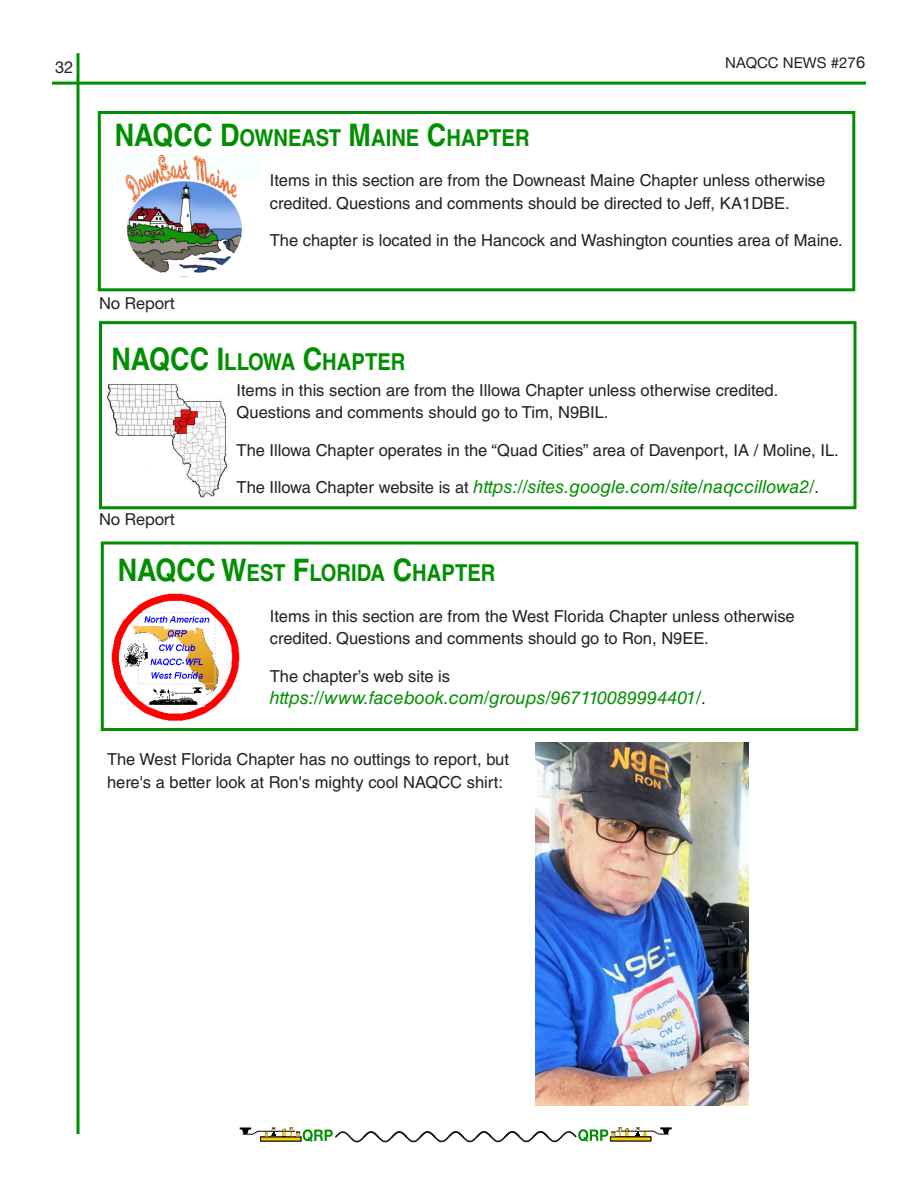
<style>
.page{position:relative;width:918px;height:1188px;background:#fff}
.page>*{position:absolute;margin:0;border:0;box-sizing:border-box;transform-origin:0 0}
.t1{font:700 23.25px "Helvetica LT Std";color:#008f00;scale:.87 1}
.t2{font:italic 18px "Helvetica LT Std";color:#008f00}
.t3{font:16.5px/22.5px "Helvetica LT Std";color:#231f20}
.t4{font:16.5px "Helvetica Neue LT Std";color:#231f20}
.t5{font:15px "Helvetica Neue LT Std";color:#231f20}
.s1{font-size:16.5px}
.s2{font-size:31.05px}
.s3{font-style:normal;font-size:16.5px;color:#231f20}
</style>
<div class="page">
<hr style="left:77px;top:53px;width:3px;height:1081px;background:#008f00">
<hr style="left:52px;top:82px;width:814px;height:3px;background:#008f00">
<img style="left:106px;top:384px;width:122px;height:114px">
<div style="left:99px;top:321px;width:757px;height:188px;border:3px solid #008f00"></div>
<img style="left:535px;top:742px;width:214px;height:363px">
<img style="left:111px;top:593px;width:129px;height:127px">
<div style="left:101px;top:542px;width:757px;height:189px;border:3px solid #008f00"></div>
<img style="left:125px;top:155px;width:117px;height:122px">
<div style="left:98px;top:111px;width:757px;height:180px;border:3px solid #008f00"></div>
<svg style="left:240px;top:1127px;width:432px;height:15px"></svg>
<p class="t4" style="left:55px;top:61px;width:20px">32</p>
<p class="t5" style="left:725px;top:58px;width:141px">NAQCC NEWS #27<span class="s1">6</span></p>
<h1 class="t1" style="left:115px;top:129px;width:479px"><span class="s2">NAQCC D</span>OWNEAST <span class="s2">M</span>AINE <span class="s2">C</span>HAPTER</h1>
<p class="t3" style="left:270px;top:172px;width:557px">Items in this section are from the Downeast Maine Chapter unless otherwise credited. Questions and comments should be directed to Jeff, KA1DBE.</p>
<p class="t3" style="left:270px;top:232px;width:574px">The chapter is located in the Hancock and Washington counties area of Maine.</p>
<p class="t4" style="left:99px;top:297px;width:77px">No Report</p>
<h1 class="t1" style="left:111px;top:353px;width:340px"><span class="s2">NAQCC I</span>LLOWA <span class="s2">C</span>HAPTER</h1>
<p class="t3" style="left:237px;top:381px;width:543px">Items in this section are from the Illowa Chapter unless otherwise credited.<br>Questions and comments should go to Tim, N9BIL.</p>
<p class="t3" style="left:237px;top:441px;width:604px">The Illowa Chapter operates in the “Quad Cities” area of Davenport, IA / Moline, IL.</p>
<p class="t2" style="left:237px;top:480px;width:584px"><span class="s3">The Illowa Chapter website is at</span> https://sites.google.com/site/naqccillowa2/<span class="s3">.</span></p>
<p class="t4" style="left:99px;top:513px;width:77px">No Report</p>
<h1 class="t1" style="left:118px;top:565px;width:436px"><span class="s2">NAQCC W</span>EST <span class="s2">F</span>LORIDA <span class="s2">C</span>HAPTER</h1>
<p class="t3" style="left:270px;top:607px;width:526px">Items in this section are from the West Florida Chapter unless otherwise credited. Questions and comments should go to Ron, N9EE.</p>
<p class="t3" style="left:270px;top:667px;width:182px">The chapter’s web site is</p>
<p class="t2" style="left:270px;top:692px;width:437px">https://www.facebook.com/groups/967110089994401/<span class="s3">.</span></p>
<p class="t3" style="left:107px;top:750px;width:403px">The West Florida Chapter has no outtings to report, but here's a better look at Ron's mighty cool NAQCC shirt:</p>
</div>
